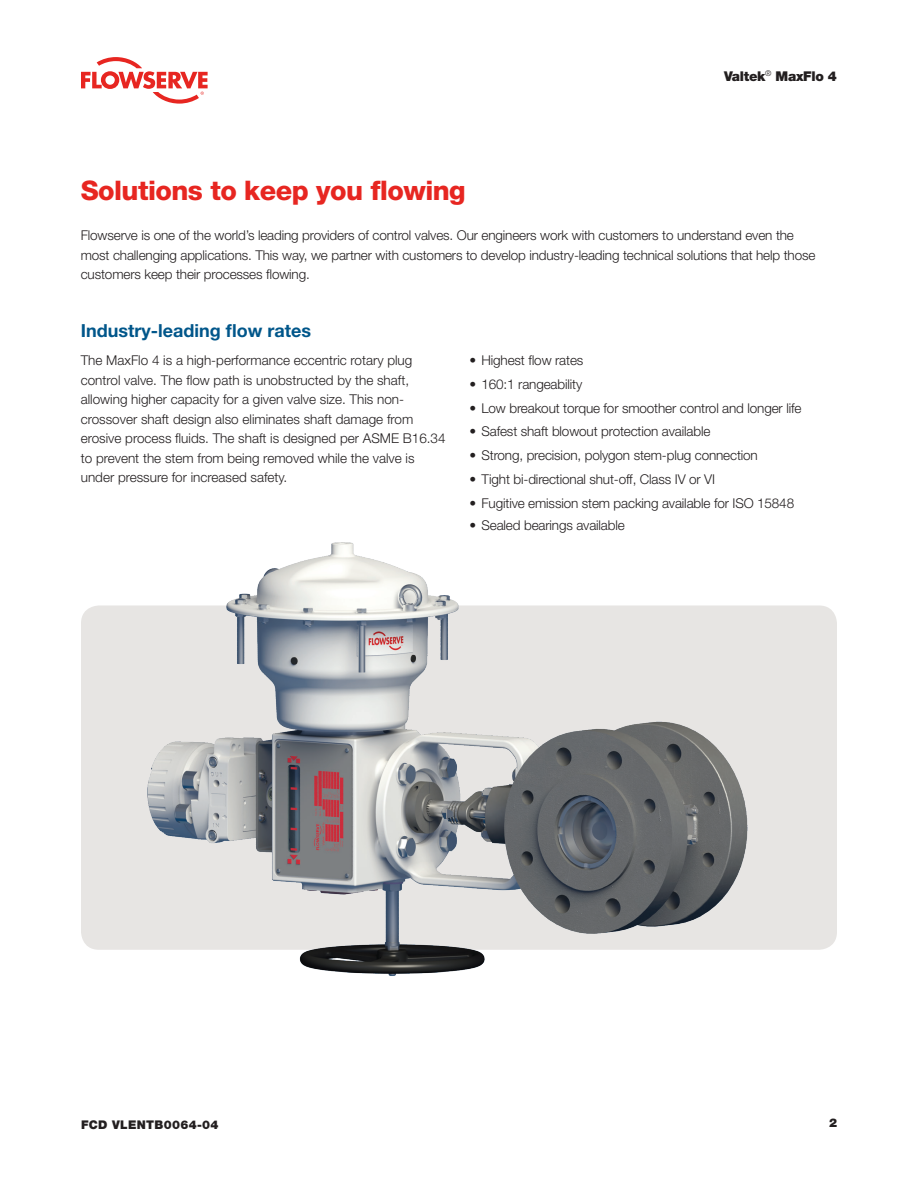
<style>
.page{position:relative;width:918px;height:1188px;background:#fff}
.page>*{position:absolute;margin:0;border:0;box-sizing:border-box;transform-origin:0 0}
.Headline_Level_1__re{font:800 27px "Helvetica Neue LT Std";letter-spacing:-.02em;color:#e72621}
.Subhead_Level_1__blu{font:700 18px "Helvetica Neue LT Std";color:#00568a}
.Body_copy{font:300 13.5px/19.5px "Helvetica Neue LT Std";letter-spacing:-.01em;color:#231f20}
.t1{font:900 13.5px "Helvetica Neue LT Std";letter-spacing:-.02em;color:#231f20}
.t2{font:900 12px "Helvetica Neue LT Std";letter-spacing:.025em;color:#231f20}
</style>
<div class="page">
<svg style="left:81px;top:57px;width:127px;height:47px"></svg>
<div style="left:81px;top:605px;width:756px;height:345px;background:#e7e5e3;border-radius:18px"></div>
<img style="left:128px;top:542px;width:635px;height:434px">
<p class="t1" style="left:724px;top:68px;width:114px">Valtek<sup>®</sup> MaxFlo 4</p>
<p class="Headline_Level_1__re" style="left:81px;top:174px;width:386px">Solutions to keep you flowing</p>
<p class="Body_copy" style="left:81px;top:225px;width:736px">Flowserve is one of the world’s leading providers of control valves. Our engineers work with customers to understand even the most challenging applications. This way, we partner with customers to develop industry-leading technical solutions that help those customers keep their processes flowing.</p>
<p class="Subhead_Level_1__blu" style="left:81px;top:320px;width:232px">Industry-leading flow rates</p>
<p class="Body_copy" style="left:81px;top:350px;width:366px">The MaxFlo 4 is a high-performance eccentric rotary plug control valve. The flow path is unobstructed by the shaft, allowing higher capacity for a given valve size. This non&shy;crossover shaft design also eliminates shaft damage from erosive process fluids. The shaft is designed per ASME B16.34 to prevent the stem from being removed while the valve is under pressure for increased safety.</p>
<p class="Body_copy" style="left:470px;top:350px;width:115px">• Highest flow rates</p>
<p class="Body_copy" style="left:470px;top:374px;width:114px">• 160:1 rangeability</p>
<p class="Body_copy" style="left:470px;top:398px;width:333px">• Low breakout torque for smoother control and longer life</p>
<p class="Body_copy" style="left:470px;top:422px;width:242px">• Safest shaft blowout protection available</p>
<p class="Body_copy" style="left:470px;top:445px;width:290px">• Strong, precision, polygon stem-plug connection</p>
<p class="Body_copy" style="left:470px;top:469px;width:247px">• Tight bi-directional shut-off, Class IV or VI</p>
<p class="Body_copy" style="left:470px;top:493px;width:326px">• Fugitive emission stem packing available for ISO 15848</p>
<p class="Body_copy" style="left:470px;top:515px;width:157px">• Sealed bearings available</p>
<p class="t2" style="left:81px;top:1117px;width:139px">FCD VLENTB0064-04</p>
<p class="t2" style="left:829px;top:1116px;width:10px">2</p>
</div>
